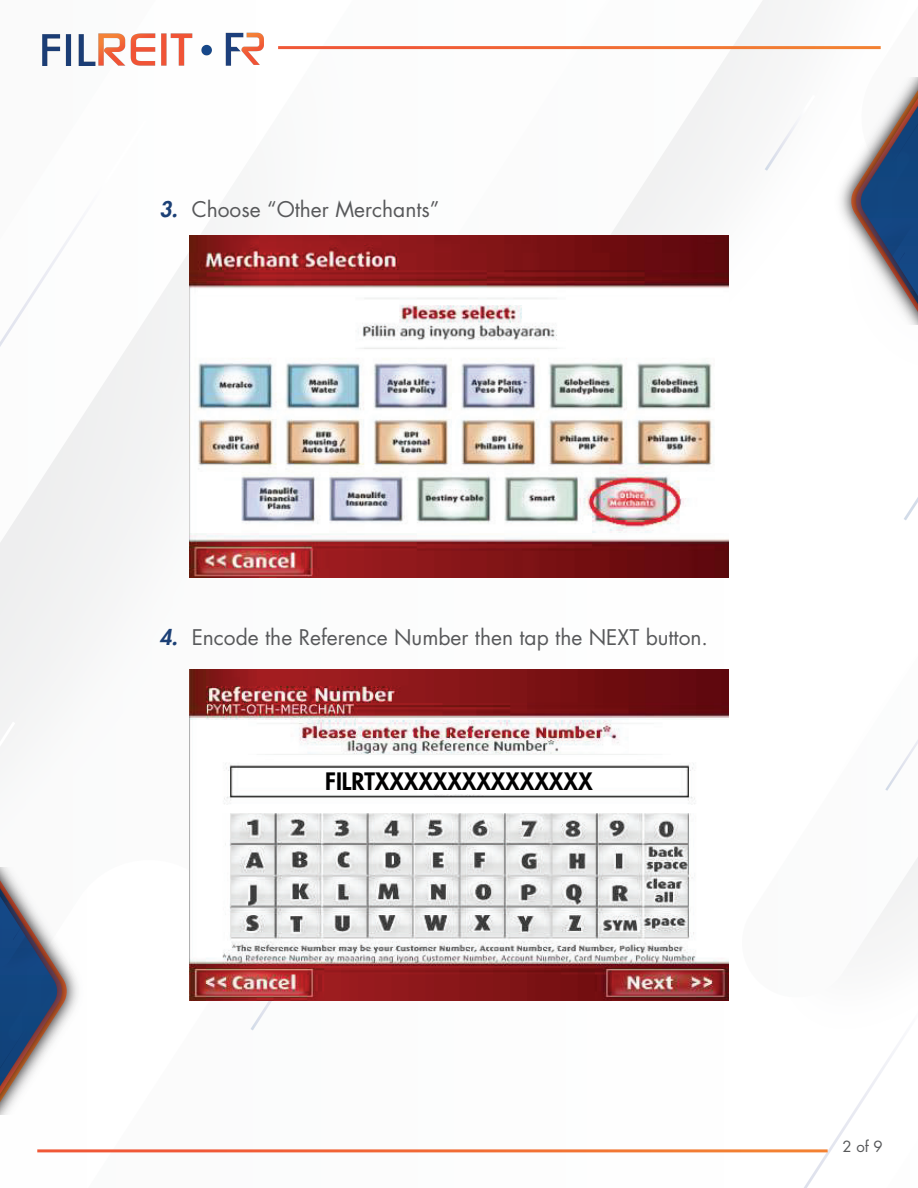
<style>
.page{position:relative;width:918px;height:1188px;background:#fff}
.page>*{position:absolute;margin:0;border:0;box-sizing:border-box;transform-origin:0 0}
.t1{font:800 23.4px "Futura Std";color:#000}
.t2{font:21px "Futura Std";color:#58595b}
.t3{font:15px "Futura Std";color:#58595b}
.s1{font-weight:800;font-style:italic;color:#1c4076}
</style>
<div class="page">
<svg style="left:42px;top:32px;width:311px;height:489px"></svg>
<svg style="left:403px;top:1px;width:360px;height:234px"></svg>
<svg style="left:804px;top:1046px;width:93px;height:142px"></svg>
<svg style="left:0;top:120px;width:147px;height:636px"></svg>
<svg style="left:251px;top:1000px;width:50px;height:30px"></svg>
<svg style="left:765px;top:119px;width:33px;height:52px"></svg>
<svg style="left:864px;top:740px;width:54px;height:201px"></svg>
<hr style="left:278px;top:46px;width:603px;height:3px;background:#fff">
<img style="left:840px;top:180px;width:7px;height:42px">
<svg style="left:847px;top:46px;width:71px;height:279px"></svg>
<img style="left:68px;top:964px;width:10px;height:54px">
<svg style="left:0;top:868px;width:68px;height:247px"></svg>
<hr style="left:37px;top:1149px;width:791px;height:3px;background:#fff">
<img style="left:43px;top:33px;width:220px;height:33px">
<img style="left:189px;top:235px;width:540px;height:343px">
<img style="left:189px;top:669px;width:540px;height:331px">
<div style="left:417px;top:769px;width:85px;height:24px;background:#fff"></div>
<p class="t2" style="left:160px;top:196px;width:281px"><span class="s1">3.</span> Choose “Other Merchants”</p>
<p class="t2" style="left:160px;top:624px;width:550px"><span class="s1">4.</span> Encode the Reference Number then tap the NEXT button.</p>
<p class="t1" style="left:325px;top:767px;width:269px">FILRTXXXXXXXXXXXXXXX</p>
<p class="t3" style="left:843px;top:1137px;width:42px">2 of 9</p>
</div>
